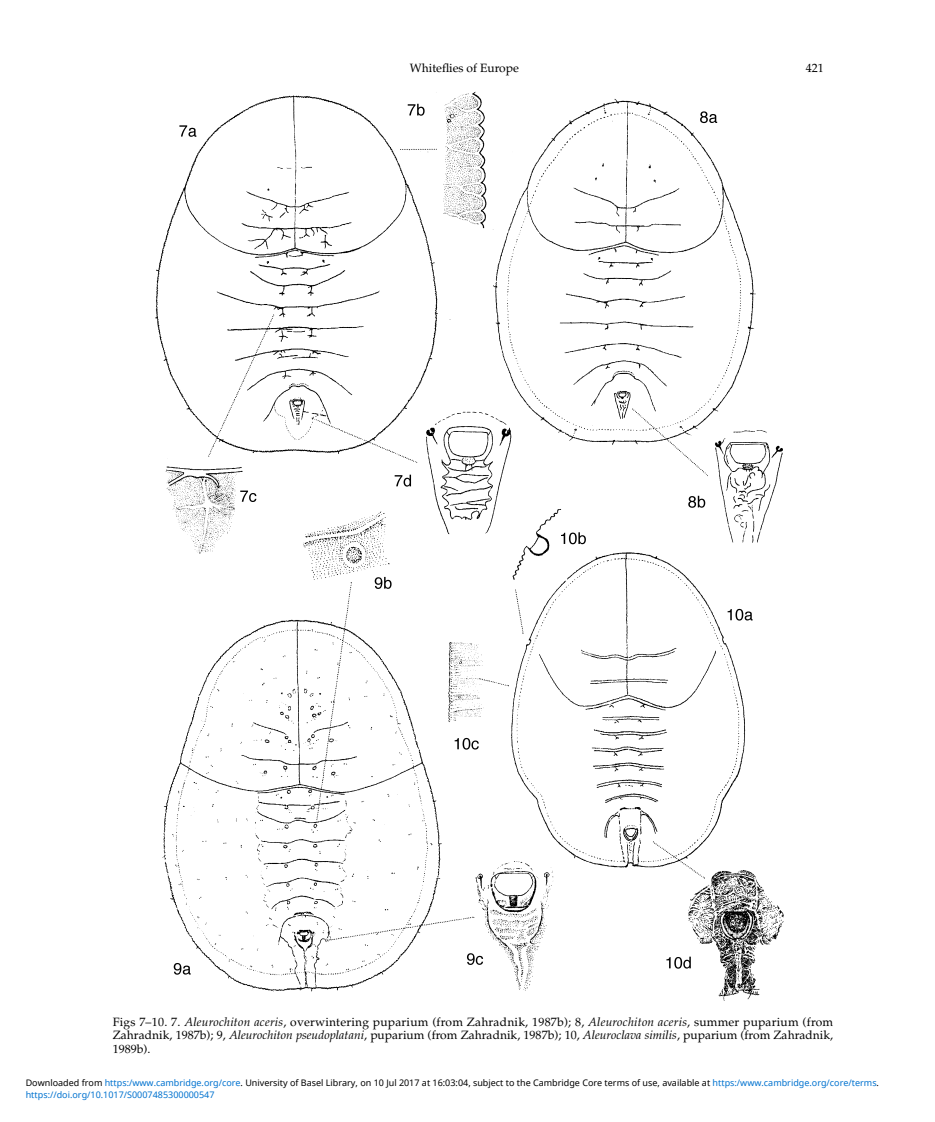
<style>
.page{position:relative;width:935px;height:1122px;background:#fff}
.page>*{position:absolute;margin:0;border:0;box-sizing:border-box;transform-origin:0 0}
.t1{font:12px/13.5px "Palatino";letter-spacing:.005em;color:#000;text-align:justify}
.t2{font:9px "Noto Sans";color:#000}
.t3{font:9px "Noto Sans";color:#0172cf}
.s1{font-style:italic}
.s2{color:#0172cf}
</style>
<div class="page">
<img style="left:155px;top:91px;width:629px;height:910px">
<p class="t1" style="left:410px;top:62px;width:110px">Whiteflies of Europe</p>
<p class="t1" style="left:805px;top:62px;width:19px">421</p>
<p class="t1" style="left:113px;top:1016px;width:722px">Figs 7–10. 7. <span class="s1">Aleurochiton aceris</span>, overwintering puparium (from Zahradnik, 1987b); 8, <span class="s1">Aleurochiton aceris</span>, summer puparium (from Zahradnik, 1987b); 9, <span class="s1">Aleurochiton pseudoplatani</span>, puparium (from Zahradnik, 1987b); 10, <span class="s1">Aleuroclava similis</span>, puparium (from Zahradnik, 1989b).</p>
<p class="t3" style="left:26px;top:1089px;width:190px">https://doi.org/10.1017/S0007485300000547</p>
<p class="t2" style="left:26px;top:1077px;width:854px">Downloaded from <span class="s2">https:/www.cambridge.org/core</span>. University of Basel Library, on 10 Jul 2017 at 16:03:04, subject to the Cambridge Core terms of use, available at <span class="s2">https:/www.cambridge.org/core/terms</span>.</p>
</div>
